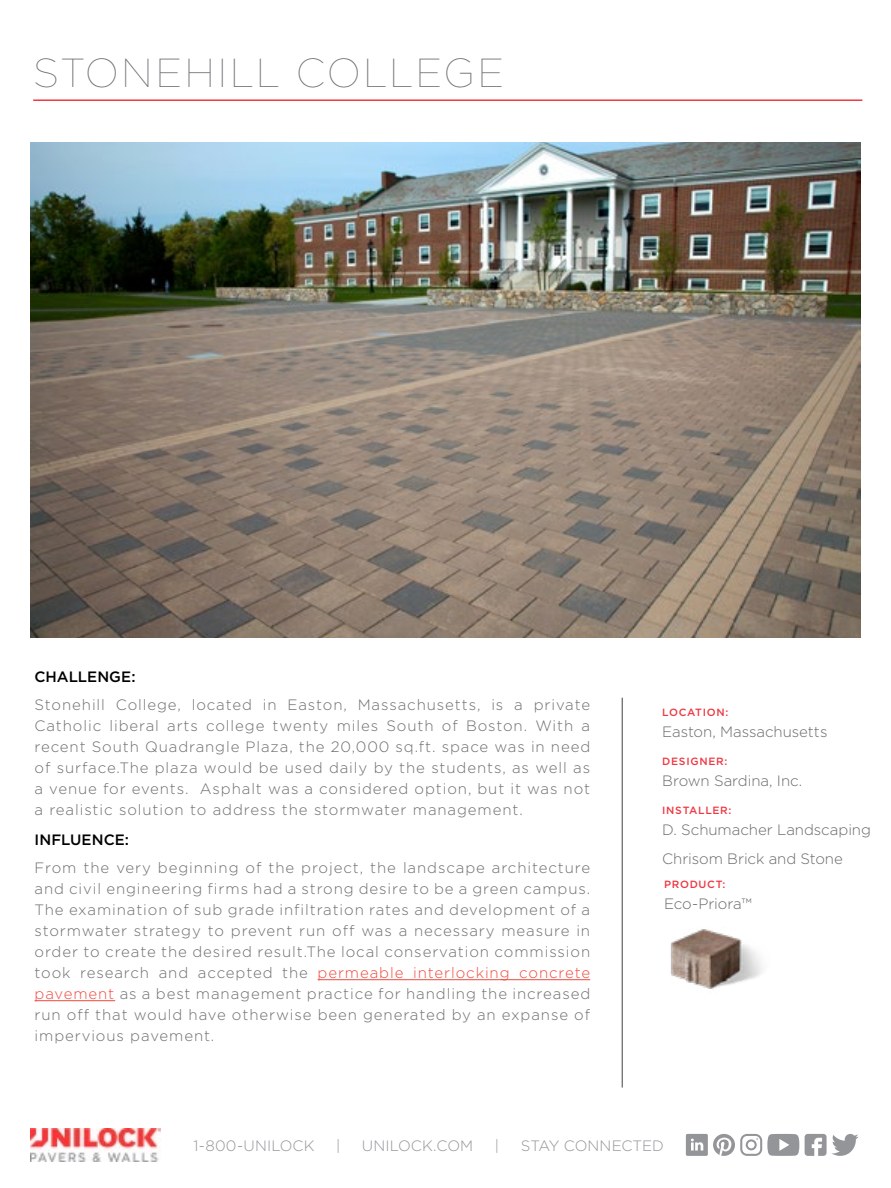
<style>
.page{position:relative;width:891px;height:1188px;background:#fff}
.page>*{position:absolute;margin:0;border:0;box-sizing:border-box;transform-origin:0 0}
.t1{font:100 40.5px "Gotham";letter-spacing:.06em;color:#6d6e71}
.t2{font:300 15px/21px "Gotham";letter-spacing:.06em;color:#6d6e71;text-align:justify}
.t3{font:300 15px/29.2px "Gotham";letter-spacing:-.005em;color:#696a6d}
.t4{font:300 15px "Gotham";letter-spacing:.005em;color:#939598}
.t5{font:500 15px "Gotham";color:#000}
.t6{font:500 10.5px "Gotham";letter-spacing:.065em;color:#ef3742}
.s1{color:#f0493e}
</style>
<div class="page">
<img style="left:31px;top:142px;width:829px;height:495px">
<img style="left:671px;top:929px;width:91px;height:60px">
<hr style="left:622px;top:698px;width:1px;height:390px;background:#414042">
<img style="left:31px;top:1129px;width:129px;height:32px">
<svg style="left:686px;top:1134px;width:113px;height:22px"></svg>
<svg style="left:805px;top:1134px;width:54px;height:22px"></svg>
<hr style="left:33px;top:99px;width:829px;height:2px;background:#ef3742">
<hr style="left:318px;top:979px;width:272px;height:1px;background:#f0493e">
<hr style="left:35px;top:1000px;width:80px;height:1px;background:#f0493e">
<h1 class="t1" style="left:33px;top:48px;width:473px">STONEHILL COLLEGE</h1>
<p class="t5" style="left:35px;top:667px;width:103px">CHALLENGE:</p>
<p class="t2" style="left:35px;top:693px;width:557px">Stonehill College, located in Easton, Massachusetts, is a private Catholic liberal arts college twenty miles South of Boston. With a recent South Quadrangle Plaza, the 20,000 sq.ft. space was in need of surface.The plaza would be used daily by the students, as well as a venue for events. Asphalt was a considered option, but it was not a realistic solution to address the stormwater management.</p>
<p class="t6" style="left:662px;top:706px;width:68px">LOCATION:</p>
<p class="t3" style="left:662px;top:717px;width:167px">Easton, Massachusetts</p>
<p class="t6" style="left:662px;top:755px;width:67px">DESIGNER:</p>
<p class="t3" style="left:662px;top:766px;width:142px">Brown Sardina, Inc.</p>
<p class="t6" style="left:662px;top:803px;width:71px">INSTALLER:</p>
<p class="t3" style="left:662px;top:815px;width:210px">D. Schumacher Landscaping<br>Chrisom Brick and Stone</p>
<p class="t5" style="left:35px;top:830px;width:96px">INFLUENCE:</p>
<p class="t2" style="left:35px;top:857px;width:557px">From the very beginning of the project, the landscape architecture and civil engineering firms had a strong desire to be a green campus.<br>The examination of sub grade infiltration rates and development of a stormwater strategy to prevent run off was a necessary measure in order to create the desired result.The local conservation commission took research and accepted the <span class="s1">permeable interlocking concrete pavement</span> as a best management practice for handling the increased run off that would have otherwise been generated by an expanse of impervious pavement.</p>
<p class="t6" style="left:664px;top:878px;width:63px">PRODUCT:</p>
<p class="t3" style="left:664px;top:889px;width:89px">Eco-Priora™</p>
<p class="t4" style="left:194px;top:1136px;width:122px">1-800-UNILOCK</p>
<p class="t4" style="left:336px;top:1136px;width:6px">|</p>
<p class="t4" style="left:362px;top:1136px;width:113px">UNILOCK.COM</p>
<p class="t4" style="left:495px;top:1136px;width:6px">|</p>
<p class="t4" style="left:521px;top:1136px;width:145px">STAY CONNECTED</p>
</div>
